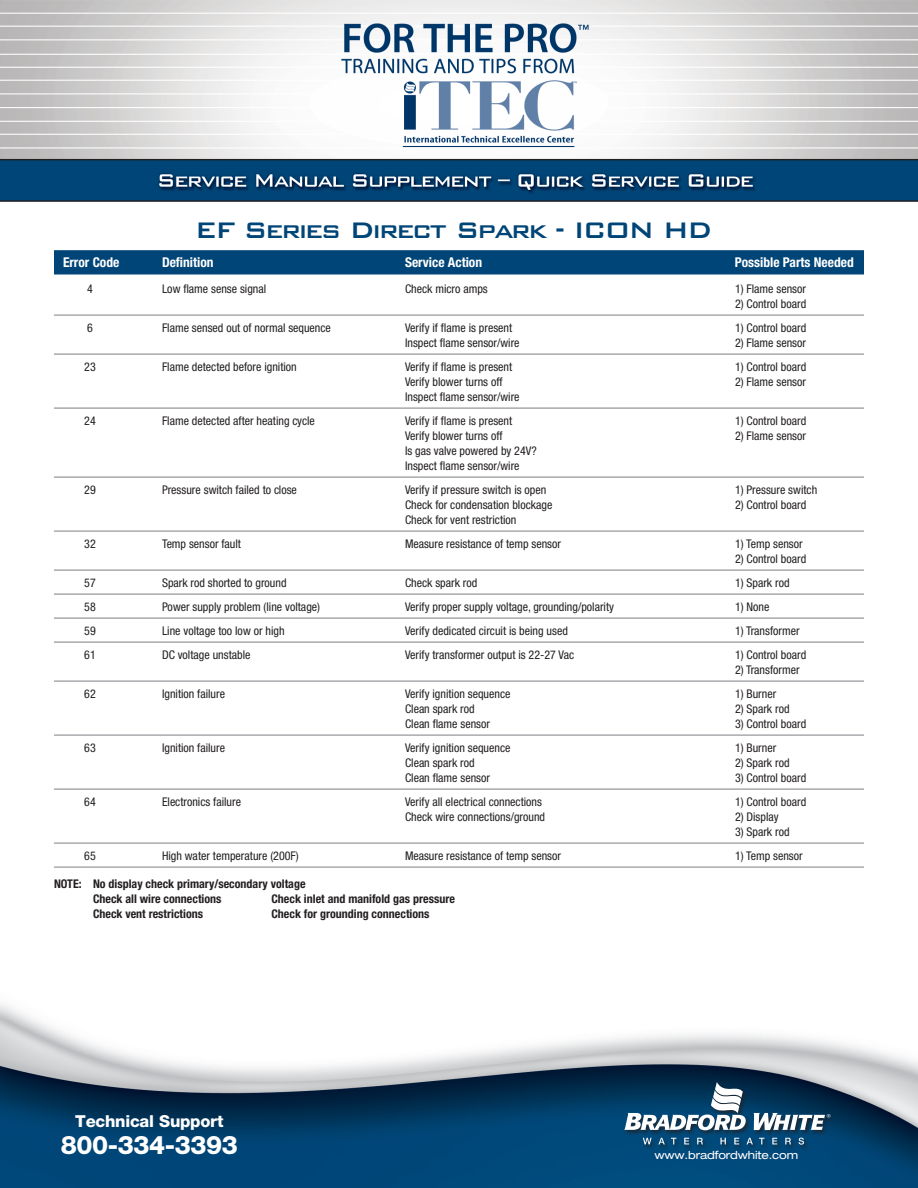
<style>
.page{position:relative;width:918px;height:1188px;background:#fff}
.page>*{position:absolute;margin:0;border:0;box-sizing:border-box;transform-origin:0 0}
.Headline{font:500 30px "Bank Gothic BT";letter-spacing:-.075em;color:#004577}
.t1{font:800 25.5px "Helvetica Neue";letter-spacing:-.015em;color:#fff}
.t2{font:800 16.5px "Helvetica Neue";letter-spacing:-.015em;color:#fff}
.t3{font:700 condensed 13.5px "Helvetica Neue";color:#fff}
.Tabs{font:condensed 12px/15px "Helvetica Neue";color:#231f20}
.Notes{font:700 condensed 12px "Helvetica Neue";color:#231f20}
.t4{font:expanded 11.25px "Helvetica Neue";letter-spacing:-.015em;color:#fff}
</style>
<div class="page">
<img style="left:0;top:0;width:918px;height:1188px">
<div style="left:54px;top:250px;width:810px;height:24px;background:#004577;border:2px solid #004577"></div>
<div style="left:623px;top:1081px;width:213px;height:69px;background:#231f20;opacity:.75"></div>
<svg style="left:624px;top:1082px;width:122px;height:48px"></svg>
<svg style="left:753px;top:1113px;width:78px;height:17px"></svg>
<svg style="left:643px;top:1138px;width:9px;height:6px"></svg>
<svg style="left:658px;top:1138px;width:7px;height:6px"></svg>
<svg style="left:671px;top:1138px;width:5px;height:6px"></svg>
<svg style="left:684px;top:1138px;width:5px;height:6px"></svg>
<svg style="left:697px;top:1138px;width:6px;height:6px"></svg>
<svg style="left:720px;top:1138px;width:6px;height:6px"></svg>
<svg style="left:734px;top:1138px;width:5px;height:6px"></svg>
<svg style="left:747px;top:1138px;width:6px;height:6px"></svg>
<svg style="left:759px;top:1138px;width:6px;height:6px"></svg>
<svg style="left:772px;top:1138px;width:5px;height:6px"></svg>
<svg style="left:785px;top:1138px;width:6px;height:6px"></svg>
<svg style="left:799px;top:1138px;width:5px;height:7px"></svg>
<div style="left:653px;top:1150px;width:146px;height:11px;background:#004577"></div>
<hr style="left:54px;top:314px;width:810px;height:2px;background:#a8a9ad">
<hr style="left:54px;top:353px;width:810px;height:2px;background:#a8a9ad">
<hr style="left:54px;top:407px;width:810px;height:2px;background:#a8a9ad">
<hr style="left:54px;top:476px;width:810px;height:2px;background:#a8a9ad">
<hr style="left:54px;top:530px;width:810px;height:2px;background:#a8a9ad">
<hr style="left:54px;top:569px;width:810px;height:2px;background:#a8a9ad">
<hr style="left:54px;top:593px;width:810px;height:2px;background:#a8a9ad">
<hr style="left:54px;top:617px;width:810px;height:2px;background:#a8a9ad">
<hr style="left:54px;top:641px;width:810px;height:2px;background:#a8a9ad">
<hr style="left:54px;top:680px;width:810px;height:2px;background:#a8a9ad">
<hr style="left:54px;top:734px;width:810px;height:2px;background:#a8a9ad">
<hr style="left:54px;top:788px;width:810px;height:2px;background:#a8a9ad">
<hr style="left:54px;top:842px;width:810px;height:2px;background:#a8a9ad">
<hr style="left:54px;top:866px;width:810px;height:2px;background:#a8a9ad">
<p class="Headline" style="left:195px;top:214px;width:519px">EF Series Direct Spark - ICON HD</p>
<p class="t3" style="left:63px;top:254px;width:58px">Error Code</p>
<p class="t3" style="left:162px;top:254px;width:53px">Definition</p>
<p class="t3" style="left:405px;top:254px;width:79px">Service Action</p>
<p class="t3" style="left:735px;top:254px;width:120px">Possible Parts Needed</p>
<p class="Tabs" style="left:87px;top:282px;width:7px">4</p>
<p class="Tabs" style="left:162px;top:282px;width:106px">Low flame sense signal</p>
<p class="Tabs" style="left:405px;top:282px;width:84px">Check micro amps</p>
<p class="Tabs" style="left:735px;top:282px;width:73px">1) Flame sensor</p>
<p class="Tabs" style="left:735px;top:297px;width:73px">2) Control board</p>
<p class="Tabs" style="left:87px;top:321px;width:7px">6</p>
<p class="Tabs" style="left:162px;top:321px;width:170px">Flame sensed out of normal sequence</p>
<p class="Tabs" style="left:405px;top:321px;width:109px">Verify if flame is present</p>
<p class="Tabs" style="left:735px;top:321px;width:73px">1) Control board</p>
<p class="Tabs" style="left:405px;top:336px;width:116px">Inspect flame sensor/wire</p>
<p class="Tabs" style="left:735px;top:336px;width:73px">2) Flame sensor</p>
<p class="Tabs" style="left:84px;top:360px;width:13px">23</p>
<p class="Tabs" style="left:162px;top:360px;width:136px">Flame detected before ignition</p>
<p class="Tabs" style="left:405px;top:360px;width:109px">Verify if flame is present</p>
<p class="Tabs" style="left:735px;top:360px;width:73px">1) Control board</p>
<p class="Tabs" style="left:405px;top:375px;width:99px">Verify blower turns off</p>
<p class="Tabs" style="left:735px;top:375px;width:73px">2) Flame sensor</p>
<p class="Tabs" style="left:405px;top:390px;width:116px">Inspect flame sensor/wire</p>
<p class="Tabs" style="left:84px;top:414px;width:13px">24</p>
<p class="Tabs" style="left:162px;top:414px;width:154px">Flame detected after heating cycle</p>
<p class="Tabs" style="left:405px;top:414px;width:109px">Verify if flame is present</p>
<p class="Tabs" style="left:735px;top:414px;width:73px">1) Control board</p>
<p class="Tabs" style="left:405px;top:429px;width:99px">Verify blower turns off</p>
<p class="Tabs" style="left:735px;top:429px;width:73px">2) Flame sensor</p>
<p class="Tabs" style="left:405px;top:444px;width:133px">Is gas valve powered by 24V?<br>Inspect flame sensor/wire</p>
<p class="Tabs" style="left:84px;top:483px;width:13px">29</p>
<p class="Tabs" style="left:162px;top:483px;width:136px">Pressure switch failed to close</p>
<p class="Tabs" style="left:405px;top:483px;width:143px">Verify if pressure switch is open</p>
<p class="Tabs" style="left:735px;top:483px;width:84px">1) Pressure switch</p>
<p class="Tabs" style="left:405px;top:498px;width:149px">Check for condensation blockage</p>
<p class="Tabs" style="left:735px;top:498px;width:73px">2) Control board</p>
<p class="Tabs" style="left:405px;top:513px;width:113px">Check for vent restriction</p>
<p class="Tabs" style="left:84px;top:537px;width:13px">32</p>
<p class="Tabs" style="left:162px;top:537px;width:81px">Temp sensor fault</p>
<p class="Tabs" style="left:405px;top:537px;width:158px">Measure resistance of temp sensor</p>
<p class="Tabs" style="left:735px;top:537px;width:69px">1) Temp sensor</p>
<p class="Tabs" style="left:735px;top:552px;width:73px">2) Control board</p>
<p class="Tabs" style="left:84px;top:576px;width:13px">57</p>
<p class="Tabs" style="left:162px;top:576px;width:126px">Spark rod shorted to ground</p>
<p class="Tabs" style="left:405px;top:576px;width:74px">Check spark rod</p>
<p class="Tabs" style="left:735px;top:576px;width:56px">1) Spark rod</p>
<p class="Tabs" style="left:84px;top:600px;width:13px">58</p>
<p class="Tabs" style="left:162px;top:600px;width:160px">Power supply problem (line voltage)</p>
<p class="Tabs" style="left:405px;top:600px;width:211px">Verify proper supply voltage, grounding/polarity</p>
<p class="Tabs" style="left:735px;top:600px;width:36px">1) None</p>
<p class="Tabs" style="left:84px;top:624px;width:13px">59</p>
<p class="Tabs" style="left:162px;top:624px;width:124px">Line voltage too low or high</p>
<p class="Tabs" style="left:405px;top:624px;width:164px">Verify dedicated circuit is being used</p>
<p class="Tabs" style="left:735px;top:624px;width:66px">1) Transformer</p>
<p class="Tabs" style="left:84px;top:648px;width:13px">61</p>
<p class="Tabs" style="left:162px;top:648px;width:90px">DC voltage unstable</p>
<p class="Tabs" style="left:405px;top:648px;width:171px">Verify transformer output is 22-27 Vac</p>
<p class="Tabs" style="left:735px;top:648px;width:73px">1) Control board</p>
<p class="Tabs" style="left:735px;top:663px;width:66px">2) Transformer</p>
<p class="Tabs" style="left:84px;top:687px;width:13px">62</p>
<p class="Tabs" style="left:162px;top:687px;width:65px">Ignition failure</p>
<p class="Tabs" style="left:405px;top:687px;width:107px">Verify ignition sequence</p>
<p class="Tabs" style="left:735px;top:687px;width:43px">1) Burner</p>
<p class="Tabs" style="left:405px;top:702px;width:71px">Clean spark rod</p>
<p class="Tabs" style="left:735px;top:702px;width:56px">2) Spark rod</p>
<p class="Tabs" style="left:405px;top:717px;width:87px">Clean flame sensor</p>
<p class="Tabs" style="left:735px;top:717px;width:73px">3) Control board</p>
<p class="Tabs" style="left:84px;top:741px;width:13px">63</p>
<p class="Tabs" style="left:162px;top:741px;width:65px">Ignition failure</p>
<p class="Tabs" style="left:405px;top:741px;width:107px">Verify ignition sequence</p>
<p class="Tabs" style="left:735px;top:741px;width:43px">1) Burner</p>
<p class="Tabs" style="left:405px;top:756px;width:71px">Clean spark rod</p>
<p class="Tabs" style="left:735px;top:756px;width:56px">2) Spark rod</p>
<p class="Tabs" style="left:405px;top:771px;width:87px">Clean flame sensor</p>
<p class="Tabs" style="left:735px;top:771px;width:73px">3) Control board</p>
<p class="Tabs" style="left:84px;top:795px;width:13px">64</p>
<p class="Tabs" style="left:162px;top:795px;width:81px">Electronics failure</p>
<p class="Tabs" style="left:405px;top:795px;width:139px">Verify all electrical connections</p>
<p class="Tabs" style="left:735px;top:795px;width:73px">1) Control board</p>
<p class="Tabs" style="left:405px;top:810px;width:142px">Check wire connections/ground</p>
<p class="Tabs" style="left:735px;top:810px;width:45px">2) Display</p>
<p class="Tabs" style="left:735px;top:825px;width:56px">3) Spark rod</p>
<p class="Tabs" style="left:84px;top:849px;width:13px">65</p>
<p class="Tabs" style="left:162px;top:849px;width:138px">High water temperature (200F)</p>
<p class="Tabs" style="left:405px;top:849px;width:158px">Measure resistance of temp sensor</p>
<p class="Tabs" style="left:735px;top:849px;width:69px">1) Temp sensor</p>
<p class="Notes" style="left:54px;top:876px;width:253px">NOTE: No display check primary/secondary voltage</p>
<p class="Notes" style="left:93px;top:891px;width:130px">Check all wire connections</p>
<p class="Notes" style="left:272px;top:891px;width:185px">Check inlet and manifold gas pressure</p>
<p class="Notes" style="left:93px;top:906px;width:112px">Check vent restrictions</p>
<p class="Notes" style="left:272px;top:906px;width:160px">Check for grounding connections</p>
<h3 class="t2" style="left:75px;top:1111px;width:150px">Technical Support</h3>
<h2 class="t1" style="left:61px;top:1130px;width:179px">800-334-3393</h2>
<p class="t4" style="left:655px;top:1148px;width:145px">www.bradfordwhite.com</p>
</div>
